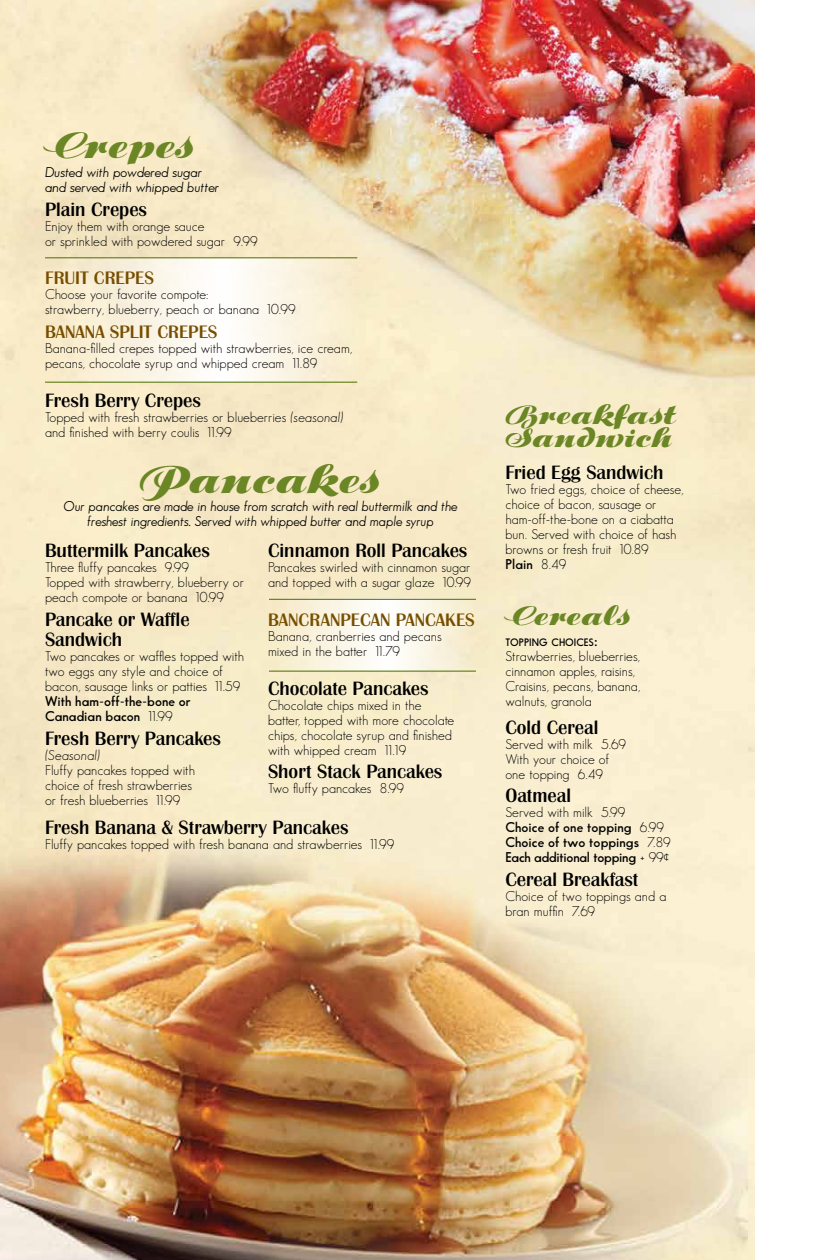
<style>
.page{position:relative;width:822px;height:1260px;background:#fff}
.page>*{position:absolute;margin:0;border:0;box-sizing:border-box;transform-origin:0 0}
.t1{font:40px "P22 Klauss Kursiv";color:#6b8625}
.t2{font:37.5px "P22 Klauss Kursiv";color:#6b8625}
.t3{font:27.5px/23.8px "P22 Klauss Kursiv";color:#6b8625}
.t4{font:20px/20px "Britannic Medium DTC";color:#000}
.t5{font:18.75px "Britannic Medium DTC";color:#774e00}
.t6{font:13.75px/15px "Bougan S Si";color:#000}
.t7{font:italic 13.75px/15px "Bougan Book S Si";color:#000}
.t8{font:600 13.75px/15px "Bougan S Si";color:#000}
.t9{font:italic 13.75px "Bougan S Si";color:#000}
.t10{font:600 10.5px "Bougan S Si";color:#000}
.s1{font-style:italic}
.s2{font-weight:400}
.s3{font-weight:600}
.s4{font-size:15px}
</style>
<div class="page">
<img style="left:0;top:0;width:754px;height:1260px">
<svg style="left:45px;top:257px;width:313px;height:126px"></svg>
<hr style="left:45px;top:257px;width:312px;height:1px;background:#6b8625">
<hr style="left:45px;top:382px;width:312px;height:1px;background:#6b8625">
<svg style="left:269px;top:600px;width:207px;height:71px"></svg>
<hr style="left:269px;top:599px;width:207px;height:1px;background:#6b8625">
<hr style="left:269px;top:671px;width:207px;height:1px;background:#6b8625">
<h2 class="t2" style="left:45px;top:123px;width:150px">Crepes</h2>
<p class="t7" style="left:45px;top:164px;width:175px">Dusted with powdered sugar and served with whipped butter</p>
<h3 class="t4" style="left:45px;top:199px;width:104px">Plain Crepes</h3>
<p class="t6" style="left:45px;top:218px;width:214px">Enjoy them with orange sauce<br>or sprinkled with powdered sugar 9.99</p>
<h3 class="t5" style="left:45px;top:268px;width:110px">FRUIT CREPES</h3>
<p class="t6" style="left:45px;top:287px;width:252px">Choose your favorite compote:<br>strawberry, blueberry, peach or banana 10.99</p>
<h3 class="t5" style="left:45px;top:322px;width:174px">BANANA SPLIT CREPES</h3>
<p class="t6" style="left:45px;top:341px;width:309px">Banana-filled crepes topped with strawberries, ice cream, pecans, chocolate syrup and whipped cream 11.89</p>
<h3 class="t4" style="left:45px;top:390px;width:157px">Fresh Berry Crepes</h3>
<p class="t6" style="left:45px;top:409px;width:299px">Topped with fresh strawberries or blueberries <span class="s1">(seasonal) </span>and finished with berry coulis 11.99</p>
<h1 class="t1" style="left:141px;top:456px;width:240px">Pancakes</h1>
<p class="t7" style="left:64px;top:498px;width:395px;text-align:center">Our pancakes are made in house from scratch with real buttermilk and the freshest ingredients. Served with whipped butter and maple syrup</p>
<h3 class="t4" style="left:45px;top:540px;width:166px">Buttermilk Pancakes</h3>
<p class="t6" style="left:45px;top:560px;width:200px">Three fluffy pancakes 9.99<br>Topped with strawberry, blueberry or peach compote or banana 10.99</p>
<h3 class="t4" style="left:45px;top:609px;width:146px">Pancake or Waffle<br>Sandwich</h3>
<p class="t6" style="left:45px;top:648px;width:201px">Two pancakes or waffles topped with two eggs any style and choice of bacon, sausage links or patties 11.59</p>
<p class="t8" style="left:45px;top:693px;width:147px">With ham-off-the-bone or<br>Canadian bacon <span class="s2">11.99</span></p>
<h3 class="t4" style="left:45px;top:728px;width:177px">Fresh Berry Pancakes</h3>
<p class="t9" style="left:45px;top:747px;width:56px">(Seasonal)</p>
<p class="t6" style="left:45px;top:762px;width:151px">Fluffy pancakes topped with choice of fresh strawberries or fresh blueberries 11.99</p>
<h3 class="t4" style="left:268px;top:540px;width:201px">Cinnamon Roll Pancakes</h3>
<p class="t6" style="left:268px;top:560px;width:204px">Pancakes swirled with cinnamon sugar and topped with a sugar glaze 10.99</p>
<h3 class="t5" style="left:268px;top:610px;width:208px">BANCRANPECAN PANCAKES</h3>
<p class="t6" style="left:268px;top:628px;width:175px">Banana, cranberries and pecans mixed in the batter 11.79</p>
<h3 class="t4" style="left:268px;top:678px;width:162px">Chocolate Pancakes</h3>
<p class="t6" style="left:268px;top:697px;width:188px">Chocolate chips mixed in the batter, topped with more chocolate chips, chocolate syrup and finished with whipped cream 11.19</p>
<h3 class="t4" style="left:268px;top:762px;width:176px">Short Stack Pancakes</h3>
<p class="t6" style="left:268px;top:781px;width:137px">Two fluffy pancakes 8.99</p>
<h3 class="t4" style="left:45px;top:817px;width:305px">Fresh Banana &amp; Strawberry Pancakes</h3>
<p class="t6" style="left:45px;top:836px;width:351px">Fluffy pancakes topped with fresh banana and strawberries 11.99</p>
<h3 class="t3" style="left:505px;top:404px;width:173px">Breakfast<br>Sandwich</h3>
<h3 class="t4" style="left:505px;top:462px;width:159px">Fried Egg Sandwich</h3>
<p class="t6" style="left:505px;top:481px;width:179px">Two fried eggs, choice of cheese, choice of bacon, sausage or ham-off-the-bone on a ciabatta bun. Served with choice of hash browns or fresh fruit 10.89<br><span class="s3">Plain</span> 8.49</p>
<h3 class="t3" style="left:505px;top:605px;width:127px">Cereals</h3>
<p class="t10" style="left:505px;top:636px;width:93px">TOPPING CHOICES<span class="s4">:</span></p>
<p class="t6" style="left:505px;top:649px;width:136px">Strawberries, blueberries, cinnamon apples, raisins,<br>Craisins, pecans, banana, walnuts, granola</p>
<h3 class="t4" style="left:505px;top:717px;width:94px">Cold Cereal</h3>
<p class="t6" style="left:505px;top:736px;width:122px">Served with milk 5.69<br>With your choice of one topping 6.49</p>
<h3 class="t4" style="left:505px;top:786px;width:67px">Oatmeal</h3>
<p class="t8" style="left:505px;top:805px;width:166px"><span class="s2">Served with milk 5.99<br></span>Choice of one topping <span class="s2">6.99<br></span>Choice of two toppings <span class="s2">7.89<br></span>Each additional topping <span class="s2">+ 99¢</span></p>
<h3 class="t4" style="left:505px;top:869px;width:134px">Cereal Breakfast</h3>
<p class="t6" style="left:505px;top:889px;width:162px">Choice of two toppings and a bran muffin 7.69</p>
</div>
